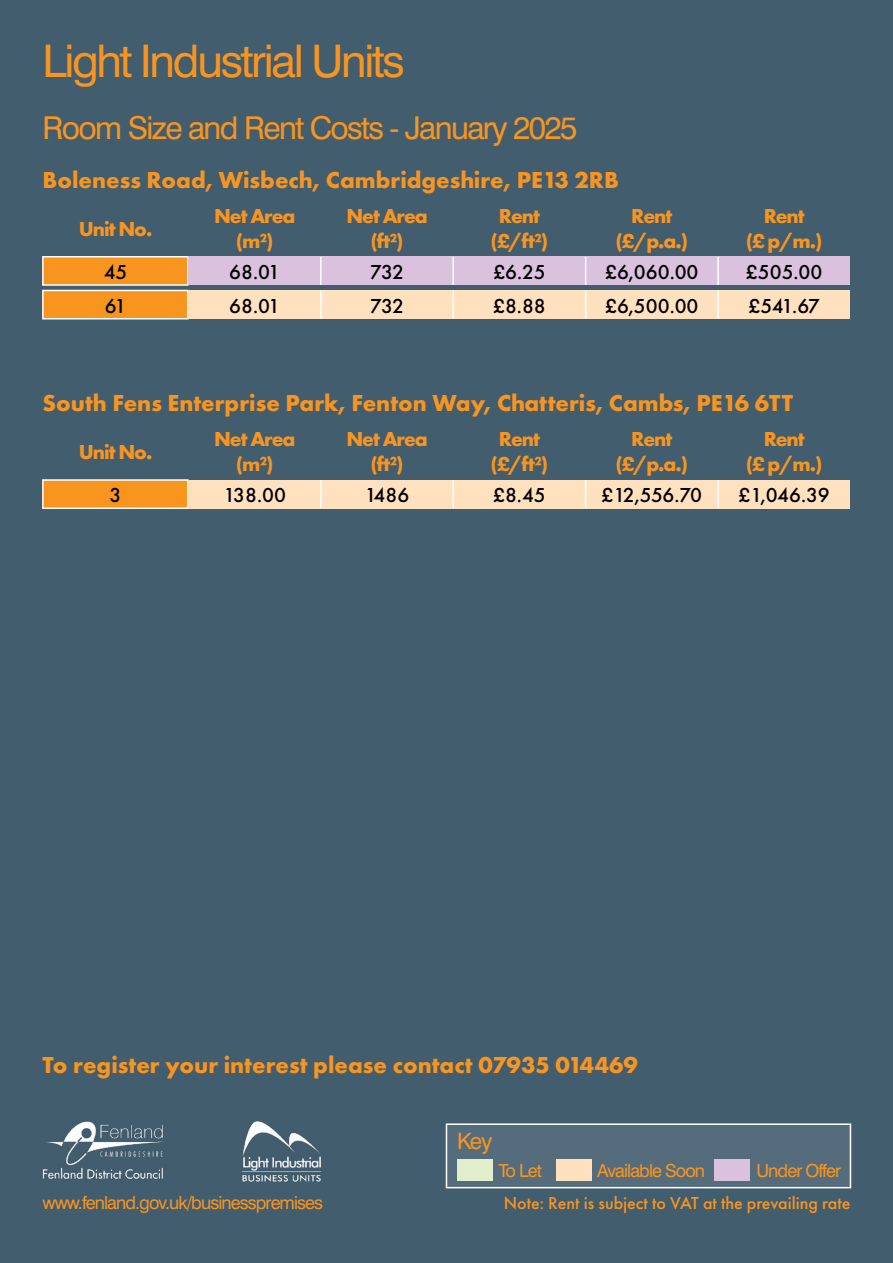
<style>
.page{position:relative;width:893px;height:1263px;background:#425d6e}
.page>*{position:absolute;margin:0;border:0;box-sizing:border-box;transform-origin:0 0}
.t1{font:45px "Swiss 721 Roman";letter-spacing:-.05em;color:#f89521}
.t2{font:31.5px "Swiss 721 Roman";letter-spacing:-.05em;color:#f89521}
.t3{font:700 24px "Futura PT";color:#f89521}
.t4{font:22.5px "Swiss 721 Roman";color:#f89521}
.Para_-_Table_Header{font:700 21px/25.2px "Futura PT";letter-spacing:-.05em;color:#f89521;text-align:center}
.Para_-_Cell_Style{font:500 21px "Futura PT";letter-spacing:-.005em;color:#000}
.t5{font:18px "Swiss 721 Roman";letter-spacing:-.05em;color:#f89521}
.t6{font:500 18px "Futura PT";color:#f89521}
</style>
<div class="page">
<img style="left:43px;top:1121px;width:121px;height:58px">
<img style="left:242px;top:1121px;width:79px;height:61px">
<div style="left:446px;top:1124px;width:404px;height:64px;background:#546c7c"></div>
<div style="left:446px;top:1123px;width:405px;height:65px;border:2px solid #fff"></div>
<div style="left:457px;top:1158px;width:35px;height:22px;background:#e1eecb"></div>
<div style="left:556px;top:1158px;width:35px;height:22px;background:#ffe1c0"></div>
<div style="left:715px;top:1158px;width:35px;height:22px;background:#dac1dd"></div>
<div style="left:42px;top:256px;width:147px;height:30px;background:#f8951f;border:2px solid #fff"></div>
<div style="left:189px;top:257px;width:661px;height:28px;background:#dac1dd"></div>
<hr style="left:320px;top:257px;width:2px;height:28px;background:#fff">
<hr style="left:452px;top:257px;width:2px;height:28px;background:#fff">
<svg style="left:585px;top:257px;width:1px;height:28px"></svg>
<hr style="left:717px;top:257px;width:2px;height:28px;background:#fff">
<div style="left:42px;top:290px;width:147px;height:29px;background:#f8951f;border:2px solid #fff"></div>
<div style="left:189px;top:290px;width:661px;height:29px;background:#ffe1c0"></div>
<hr style="left:320px;top:291px;width:2px;height:28px;background:#fff">
<hr style="left:452px;top:291px;width:2px;height:28px;background:#fff">
<svg style="left:585px;top:291px;width:1px;height:28px"></svg>
<hr style="left:717px;top:291px;width:2px;height:28px;background:#fff">
<div style="left:42px;top:479px;width:147px;height:30px;background:#f8951f;border:2px solid #fff"></div>
<div style="left:189px;top:480px;width:661px;height:28px;background:#ffe1c0"></div>
<hr style="left:320px;top:480px;width:2px;height:28px;background:#fff">
<hr style="left:452px;top:480px;width:2px;height:28px;background:#fff">
<svg style="left:585px;top:480px;width:1px;height:28px"></svg>
<hr style="left:717px;top:480px;width:2px;height:28px;background:#fff">
<p class="t1" style="left:43px;top:33px;width:364px">Light Industrial Units</p>
<p class="t2" style="left:43px;top:108px;width:536px">Room Size and Rent Costs - January 2025</p>
<p class="t3" style="left:43px;top:165px;width:578px">Boleness Road, Wisbech, Cambridgeshire, PE13 2RB</p>
<p class="Para_-_Table_Header" style="left:79px;top:215px;width:75px">Unit No.</p>
<p class="Para_-_Table_Header" style="left:214px;top:203px;width:83px">Net Area (m²)</p>
<p class="Para_-_Table_Header" style="left:346px;top:203px;width:83px">Net Area</p>
<p class="Para_-_Table_Header" style="left:371px;top:228px;width:35px">(ft²)</p>
<p class="Para_-_Table_Header" style="left:499px;top:203px;width:43px">Rent</p>
<p class="Para_-_Table_Header" style="left:491px;top:228px;width:59px">(£/ft²)</p>
<p class="Para_-_Table_Header" style="left:631px;top:203px;width:43px">Rent</p>
<p class="Para_-_Table_Header" style="left:615px;top:228px;width:74px">(£/p.a.)</p>
<p class="Para_-_Table_Header" style="left:764px;top:203px;width:43px">Rent</p>
<p class="Para_-_Table_Header" style="left:746px;top:228px;width:78px">(£ p/m.)</p>
<p class="Para_-_Cell_Style" style="left:104px;top:259px;width:25px">45</p>
<p class="Para_-_Cell_Style" style="left:229px;top:259px;width:52px">68.01</p>
<p class="Para_-_Cell_Style" style="left:370px;top:259px;width:35px">732</p>
<p class="Para_-_Cell_Style" style="left:493px;top:259px;width:54px">£6.25</p>
<p class="Para_-_Cell_Style" style="left:605px;top:259px;width:95px">£6,060.00</p>
<p class="Para_-_Cell_Style" style="left:746px;top:259px;width:78px">£505.00</p>
<p class="Para_-_Cell_Style" style="left:105px;top:293px;width:23px">61</p>
<p class="Para_-_Cell_Style" style="left:229px;top:293px;width:52px">68.01</p>
<p class="Para_-_Cell_Style" style="left:370px;top:293px;width:35px">732</p>
<p class="Para_-_Cell_Style" style="left:493px;top:293px;width:54px">£8.88</p>
<p class="Para_-_Cell_Style" style="left:605px;top:293px;width:95px">£6,500.00</p>
<p class="Para_-_Cell_Style" style="left:748px;top:293px;width:73px">£541.67</p>
<p class="t3" style="left:43px;top:388px;width:752px">South Fens Enterprise Park, Fenton Way, Chatteris, Cambs, PE16 6TT</p>
<p class="Para_-_Table_Header" style="left:79px;top:439px;width:75px">Unit No.</p>
<p class="Para_-_Table_Header" style="left:214px;top:426px;width:83px">Net Area (m²)</p>
<p class="Para_-_Table_Header" style="left:346px;top:426px;width:83px">Net Area</p>
<p class="Para_-_Table_Header" style="left:371px;top:451px;width:35px">(ft²)</p>
<p class="Para_-_Table_Header" style="left:499px;top:426px;width:43px">Rent</p>
<p class="Para_-_Table_Header" style="left:491px;top:451px;width:59px">(£/ft²)</p>
<p class="Para_-_Table_Header" style="left:631px;top:426px;width:43px">Rent</p>
<p class="Para_-_Table_Header" style="left:615px;top:451px;width:74px">(£/p.a.)</p>
<p class="Para_-_Table_Header" style="left:764px;top:426px;width:43px">Rent</p>
<p class="Para_-_Table_Header" style="left:746px;top:451px;width:78px">(£ p/m.)</p>
<p class="Para_-_Cell_Style" style="left:110px;top:483px;width:13px">3</p>
<p class="Para_-_Cell_Style" style="left:223px;top:483px;width:64px">138.00</p>
<p class="Para_-_Cell_Style" style="left:365px;top:483px;width:46px">1486</p>
<p class="Para_-_Cell_Style" style="left:493px;top:483px;width:54px">£8.45</p>
<p class="Para_-_Cell_Style" style="left:602px;top:483px;width:102px">£12,556.70</p>
<p class="Para_-_Cell_Style" style="left:739px;top:483px;width:93px">£1,046.39</p>
<p class="t3" style="left:43px;top:1049px;width:597px">To register your interest please contact 07935 014469</p>
<p class="t4" style="left:457px;top:1127px;width:37px">Key</p>
<p class="t5" style="left:498px;top:1159px;width:45px">To Let</p>
<p class="t5" style="left:597px;top:1159px;width:109px">Available Soon</p>
<p class="t5" style="left:756px;top:1159px;width:86px">Under Offer</p>
<p class="t5" style="left:43px;top:1191px;width:282px">www.fenland.gov.uk/businesspremises</p>
<p class="t6" style="left:504px;top:1192px;width:348px">Note: Rent is subject to VAT at the prevailing rate</p>
</div>
